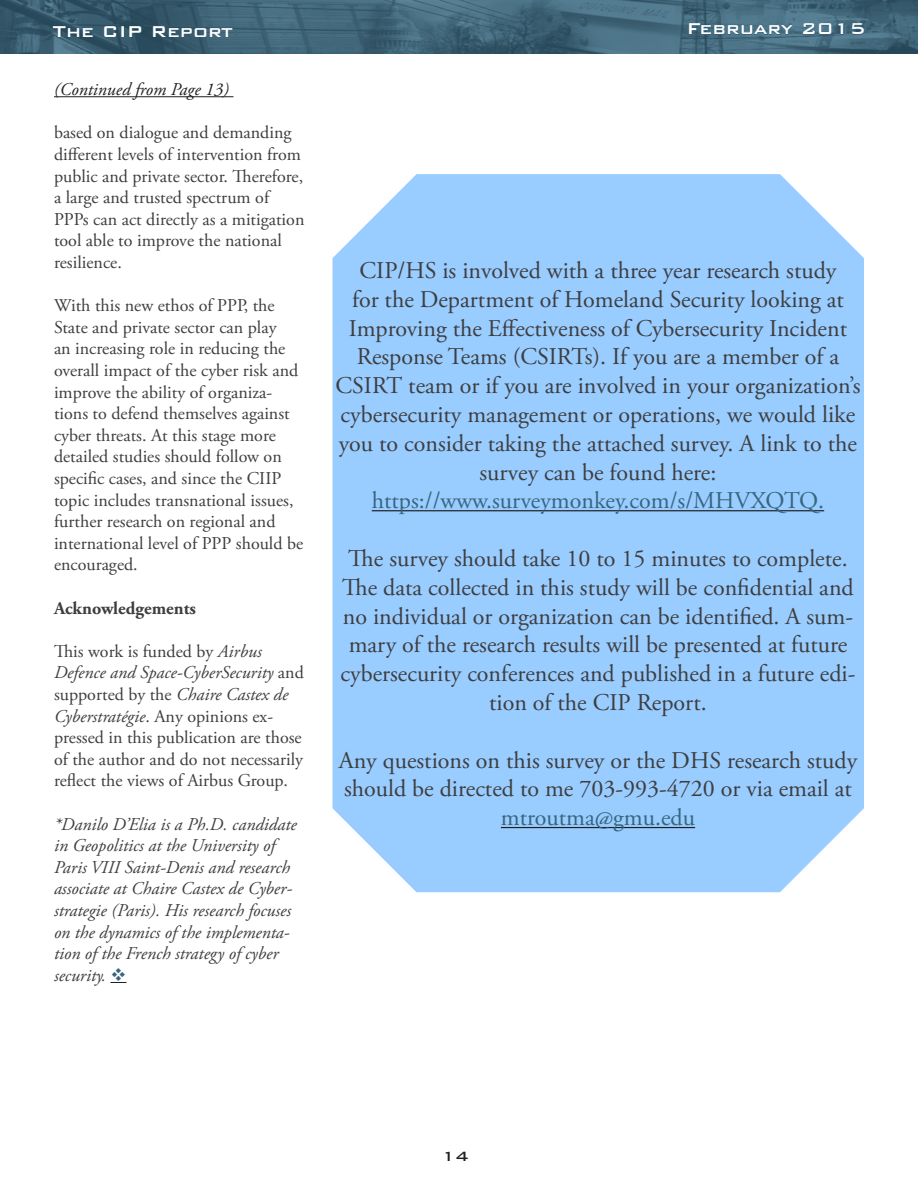
<style>
.page{position:relative;width:918px;height:1188px;background:#fff}
.page>*{position:absolute;margin:0;border:0;box-sizing:border-box;transform-origin:0 0}
.Standard_Body{font:24px/28.8px "Adobe Garamond Pro";color:#3e3e3f;text-align:center}
.Standard_Body-2{font:24px "Adobe Garamond Pro";color:#37667e}
.t1{font:500 21px "Bank Gothic BT";color:#fff}
.Standard_Body-3{font:18px/21.6px "Adobe Garamond Pro";color:#3e3e3f}
.Standard_Body-4{font:italic 18px/21.6px "Adobe Garamond Pro";color:#3e3e3f}
.Continued_on_Page_X{font:italic 18px "Adobe Garamond Pro";color:#231f20}
.Standard_Body-5{font:700 18px "Adobe Garamond Pro";color:#3e3e3f}
.t2{font:500 18px "Bank Gothic BT";color:#231f20}
.s1{font-style:italic}
.s2{color:#37667e}
</style>
<div class="page">
<img style="left:0;top:0;width:918px;height:54px">
<svg style="left:689px;top:23px;width:104px;height:12px"></svg>
<svg style="left:803px;top:23px;width:29px;height:12px"></svg>
<svg style="left:838px;top:23px;width:6px;height:12px"></svg>
<svg style="left:852px;top:23px;width:13px;height:12px"></svg>
<svg style="left:111px;top:982px;width:16px;height:1px"></svg>
<hr style="left:54px;top:96px;width:180px;height:1px;background:#231f20">
<div style="left:333px;top:174px;width:531px;height:718px;background:#9cf"></div>
<hr style="left:372px;top:510px;width:452px;height:1px;background:#231f20">
<hr style="left:501px;top:827px;width:194px;height:1px;background:#231f20">
<p class="t1" style="left:53px;top:20px;width:182px">The CIP Report</p>
<p class="t1" style="left:687px;top:17px;width:181px">February 2015</p>
<p class="Continued_on_Page_X" style="left:54px;top:78px;width:177px">(Continued from Page 13)</p>
<p class="Standard_Body-3" style="left:54px;top:122px;width:252px">based on dialogue and demanding different levels of intervention from public and private sector. Therefore, a large and trusted spectrum of<br>PPPs can act directly as a mitigation tool able to improve the national resilience.</p>
<p class="Standard_Body-3" style="left:54px;top:295px;width:251px">With this new ethos of PPP, the<br>State and private sector can play<br>an increasing role in reducing the overall impact of the cyber risk and improve the ability of organiza&shy;tions to defend themselves against cyber threats. At this stage more detailed studies should follow on specific cases, and since the CIIP topic includes transnational issues, further research on regional and international level of PPP should be encouraged.</p>
<p class="Standard_Body-5" style="left:54px;top:597px;width:143px">Acknowledgements</p>
<p class="Standard_Body-3" style="left:54px;top:641px;width:251px">This work is funded by <span class="s1">Airbus Defence and Space-CyberSecurity</span> and supported by the <span class="s1">Chaire Castex de Cyberstratégie</span>. Any opinions ex&shy;pressed in this publication are those of the author and do not necessarily reflect the views of Airbus Group.</p>
<p class="Standard_Body-4" style="left:54px;top:814px;width:244px">*Danilo D’Elia is a Ph.D. candidate in Geopolitics at the University of Paris VIII Saint-Denis and research associate at Chaire Castex de Cyber&shy;strategie (Paris). His research focuses on the dynamics of the implementa&shy;tion of the French strategy of cyber security. <span class="s2">❖</span></p>
<p class="Standard_Body" style="left:336px;top:257px;width:526px">CIP/HS is involved with a three year research study<br>for the Department of Homeland Security looking at Improving the Effectiveness of Cybersecurity Incident Response Teams (CSIRTs). If you are a member of a CSIRT team or if you are involved in your organization’s cybersecurity management or operations, we would like you to consider taking the attached survey. A link to the survey can be found here:</p>
<p class="Standard_Body-2" style="left:372px;top:486px;width:454px">https://www.surveymonkey.com/s/MHVXQTQ.</p>
<p class="Standard_Body" style="left:341px;top:545px;width:516px">The survey should take 10 to 15 minutes to complete.<br>The data collected in this study will be confidential and no individual or organization can be identified. A sum&shy;mary of the research results will be presented at future cybersecurity conferences and published in a future edi&shy;tion of the CIP Report.</p>
<p class="Standard_Body" style="left:339px;top:746px;width:520px">Any questions on this survey or the DHS research study should be directed to me 703-993-4720 or via email at <span class="s2">mtroutma@gmu.edu</span></p>
<p class="t2" style="left:441px;top:1147px;width:29px">14</p>
</div>
